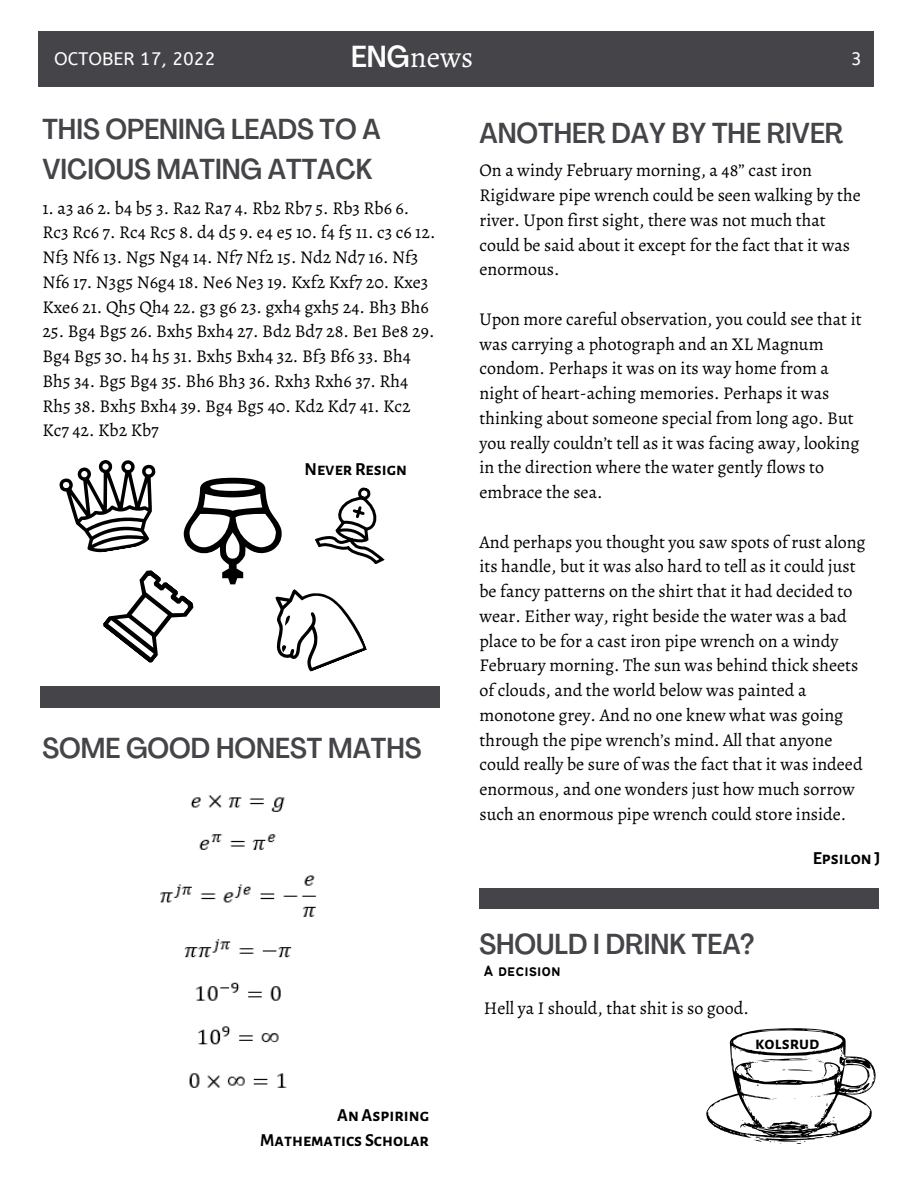
<style>
.page{position:relative;width:918px;height:1188px;background:#fff}
.page>*{position:absolute;margin:0;border:0;box-sizing:border-box;transform-origin:0 0}
.t1{font:30px "Alegreya";color:#fff}
.t2{font:500 condensed 28.5px/39.3px "Agrandir";color:#454449}
.t3{font:18px/24.8px "Alegreya";color:#000}
.t4{font:700 18px/24.8px "Alegreya Sans SC";color:#000;text-align:right}
.t5{font:18px "A Bee Zee";color:#fff}
.t6{font:16.5px "Bantayog";color:#000}
.s1{font-family:"Agrandir";font-weight:500;font-stretch:condensed}
</style>
<div class="page">
<div style="left:38px;top:32px;width:836px;height:55px;background:#454449"></div>
<div style="left:40px;top:686px;width:399px;height:22px;background:#454449"></div>
<div style="left:480px;top:888px;width:399px;height:21px;background:#454449"></div>
<svg style="left:706px;top:1028px;width:170px;height:116px"></svg>
<img style="left:160px;top:795px;width:156px;height:293px">
<svg style="left:59px;top:460px;width:326px;height:212px"></svg>
<p class="t5" style="left:54px;top:48px;width:163px">OCTOBER 17, 2022</p>
<h1 class="t1" style="left:351px;top:37px;width:124px"><span class="s1">ENG</span>news</h1>
<p class="t5" style="left:851px;top:48px;width:12px">3</p>
<h2 class="t2" style="left:42px;top:113px;width:340px">THIS OPENING LEADS TO A<br>VICIOUS MATING ATTACK</h2>
<p class="t3" style="left:42px;top:195px;width:395px">1. a3 a6 2. b4 b5 3. Ra2 Ra7 4. Rb2 Rb7 5. Rb3 Rb6 6.<br>Rc3 Rc6 7. Rc4 Rc5 8. d4 d5 9. e4 e5 10. f4 f5 11. c3 c6 12.<br>Nf3 Nf6 13. Ng5 Ng4 14. Nf7 Nf2 15. Nd2 Nd7 16. Nf3<br>Nf6 17. N3g5 N6g4 18. Ne6 Ne3 19. Kxf2 Kxf7 20. Kxe3<br>Kxe6 21. Qh5 Qh4 22. g3 g6 23. gxh4 gxh5 24. Bh3 Bh6</p>
<p class="t3" style="left:42px;top:319px;width:394px">25. Bg4 Bg5 26. Bxh5 Bxh4 27. Bd2 Bd7 28. Be1 Be8 29.<br>Bg4 Bg5 30. h4 h5 31. Bxh5 Bxh4 32. Bf3 Bf6 33. Bh4<br>Bh5 34. Bg5 Bg4 35. Bh6 Bh3 36. Rxh3 Rxh6 37. Rh4<br>Rh5 38. Bxh5 Bxh4 39. Bg4 Bg5 40. Kd2 Kd7 41. Kc2<br>Kc7 42. Kb2 Kb7</p>
<p class="t4" style="left:305px;top:457px;width:104px">Never Resign</p>
<h2 class="t2" style="left:42px;top:731px;width:381px">SOME GOOD HONEST MATHS</h2>
<p class="t4" style="left:260px;top:1103px;width:170px">An Aspiring<br>Mathematics Scholar</p>
<h2 class="t2" style="left:479px;top:116px;width:365px">ANOTHER DAY BY THE RIVER</h2>
<p class="t3" style="left:479px;top:158px;width:383px">On a windy February morning, a 48’’ cast iron Rigidware pipe wrench could be seen walking by the river. Upon first sight, there was not much that could be said about it except for the fact that it was enormous.</p>
<p class="t3" style="left:479px;top:306px;width:384px">Upon more careful observation, you could see that it was carrying a photograph and an XL Magnum condom. Perhaps it was on its way home from a night of heart-aching memories. Perhaps it was thinking about someone special from long ago. But you really couldn’t tell as it was facing away, looking in the direction where the water gently flows to embrace the sea.</p>
<p class="t3" style="left:479px;top:529px;width:388px">And perhaps you thought you saw spots of rust along its handle, but it was also hard to tell as it could just be fancy patterns on the shirt that it had decided to wear. Either way, right beside the water was a bad place to be for a cast iron pipe wrench on a windy February morning. The sun was behind thick sheets of clouds, and the world below was painted a monotone grey. And no one knew what was going through the pipe wrench’s mind. All that anyone could really be sure of was the fact that it was indeed enormous, and one wonders just how much sorrow such an enormous pipe wrench could store inside.</p>
<p class="t4" style="left:813px;top:846px;width:69px">Epsilon J</p>
<h2 class="t2" style="left:479px;top:927px;width:276px">SHOULD I DRINK TEA?</h2>
<p class="t6" style="left:484px;top:965px;width:78px">A decision</p>
<p class="t3" style="left:484px;top:996px;width:267px">Hell ya I should, that shit is so good.</p>
<p class="t4" style="left:755px;top:1031px;width:66px">kolsrud</p>
</div>
